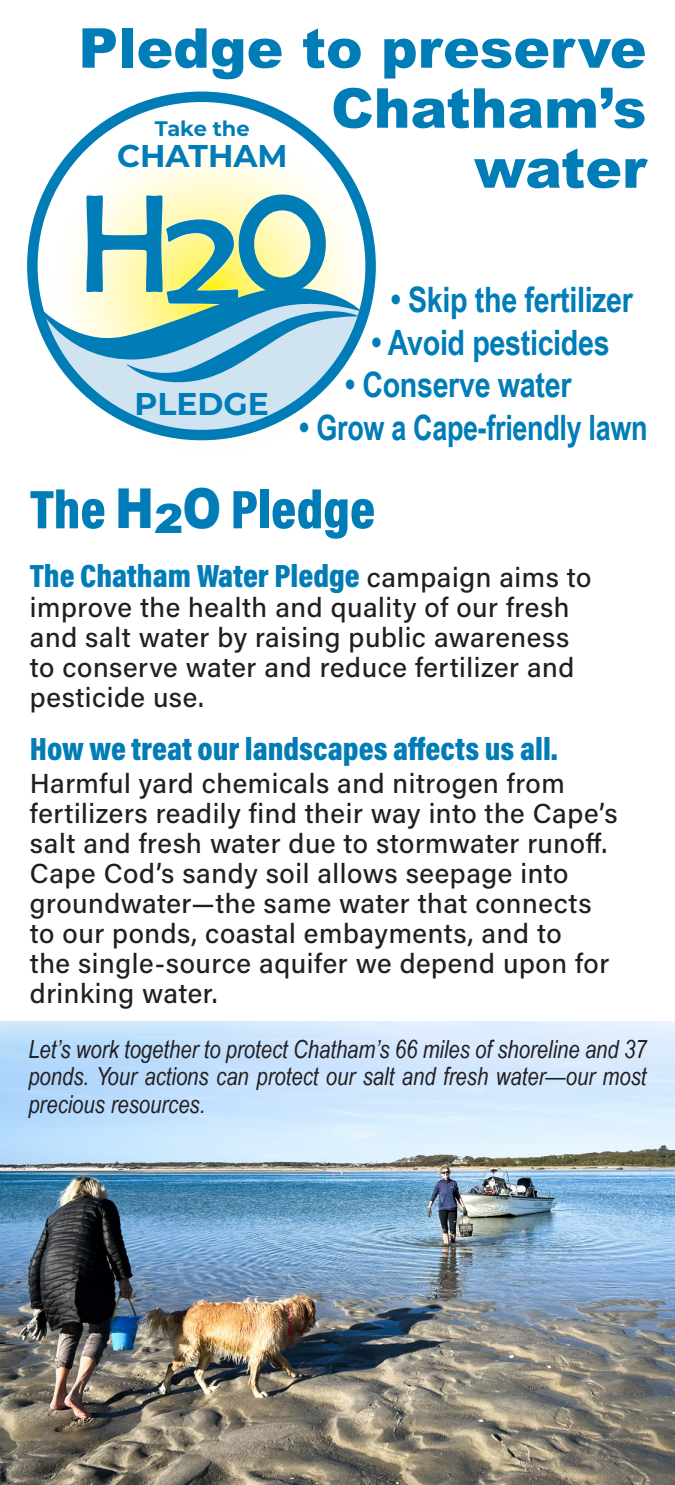
<style>
.page{position:relative;width:675px;height:1485px;background:#fff}
.page>*{position:absolute;margin:0;border:0;box-sizing:border-box;transform-origin:0 0}
.t1{font:141px "Berlin Sans FB";color:#007cb7;scale:.88 1}
.t2{font:138px "Berlin Sans FB";color:#007cb7;scale:.95 1}
.t3{font:900 55px "Arial";color:#007cb7}
.Heading{font:900 55px "Acumin Pro Cond";color:#007cb7}
.Date{font:700 35px "Arial Narrow";letter-spacing:-.01em;color:#007cb7}
.Heading-2{font:900 32.5px "Acumin Pro Cond";color:#007cb7}
.Paragraph_2{font:900 32.5px "Acumin Pro Cond";color:#007cb7}
.t4{font:700 31.5px "Montserrat";color:#007cb7}
.Paragraph_2-2{font:500 27.5px/30px "Acumin Pro";letter-spacing:.02em;color:#231f20}
.Heading-3{font:italic 25px/27.5px "Arial Narrow";color:#231f20;text-align:justify}
.t5{font:700 21px "Montserrat";color:#007cb7}
.s1{font-family:"Arial"}
.s2{font-family:"Arial";font-size:80.5px}
.s3{font-family:"Acumin Pro";font-weight:500;font-size:27.5px;color:#231f20}
</style>
<div class="page">
<svg style="left:47px;top:137px;width:329px;height:304px"></svg>
<svg style="left:47px;top:391px;width:312px;height:47px"></svg>
<div style="left:27px;top:92px;width:349px;height:348px;border:10px solid #007cb7;border-radius:50%"></div>
<img style="left:0;top:1021px;width:675px;height:464px">
<svg style="left:39px;top:219px;width:323px;height:172px;background:#c1dbc9"></svg>
<p class="t3" style="left:79px;top:8px;width:569px">Pledge to preserve</p>
<p class="t3" style="left:331px;top:68px;width:317px">Chatham’s</p>
<p class="t3" style="left:474px;top:128px;width:174px">water</p>
<p class="t5" style="left:155px;top:114px;width:96px">Take the</p>
<p class="t4" style="left:117px;top:133px;width:172px">CHATHAM</p>
<p class="t2" style="left:235px;top:168px;width:101px">O</p>
<p class="t1" style="left:80px;top:166px;width:102px">H</p>
<p class="Date" style="left:391px;top:273px;width:244px">• Skip the fertilizer</p>
<p class="Date" style="left:372px;top:316px;width:240px">• Avoid pesticides</p>
<p class="Date" style="left:345px;top:358px;width:228px">• Conserve water</p>
<p class="Date" style="left:299px;top:401px;width:350px">• Grow a Cape-friendly lawn</p>
<p class="t4" style="left:135px;top:381px;width:136px">PLEDGE</p>
<p class="Heading" style="left:30px;top:473px;width:347px">The <span class="s1">H</span><span class="s2">2</span><span class="s1">O</span> Pledge</p>
<p class="Paragraph_2" style="left:30px;top:554px;width:563px">The Chatham Water Pledge <span class="s3">campaign aims to</span></p>
<p class="Paragraph_2-2" style="left:30px;top:591px;width:546px">improve the health and quality of our fresh and salt water by raising public awareness to conserve water and reduce fertilizer and pesticide use.</p>
<p class="Heading-2" style="left:30px;top:727px;width:530px">How we treat our landscapes affects us all.</p>
<p class="Paragraph_2-2" style="left:30px;top:767px;width:589px">Harmful yard chemicals and nitrogen from fertilizers readily find their way into the Cape’s salt and fresh water due to stormwater runoff.<br>Cape Cod’s sandy soil allows seepage into groundwater—the same water that connects to our ponds, coastal embayments, and to<br>the single-source aquifer we depend upon for drinking water.</p>
<p class="Heading-3" style="left:28px;top:1035px;width:620px">Let’s work together to protect Chatham’s 66 miles of shoreline and 37 ponds. Your actions can protect our salt and fresh water—our most precious resources.</p>
</div>
